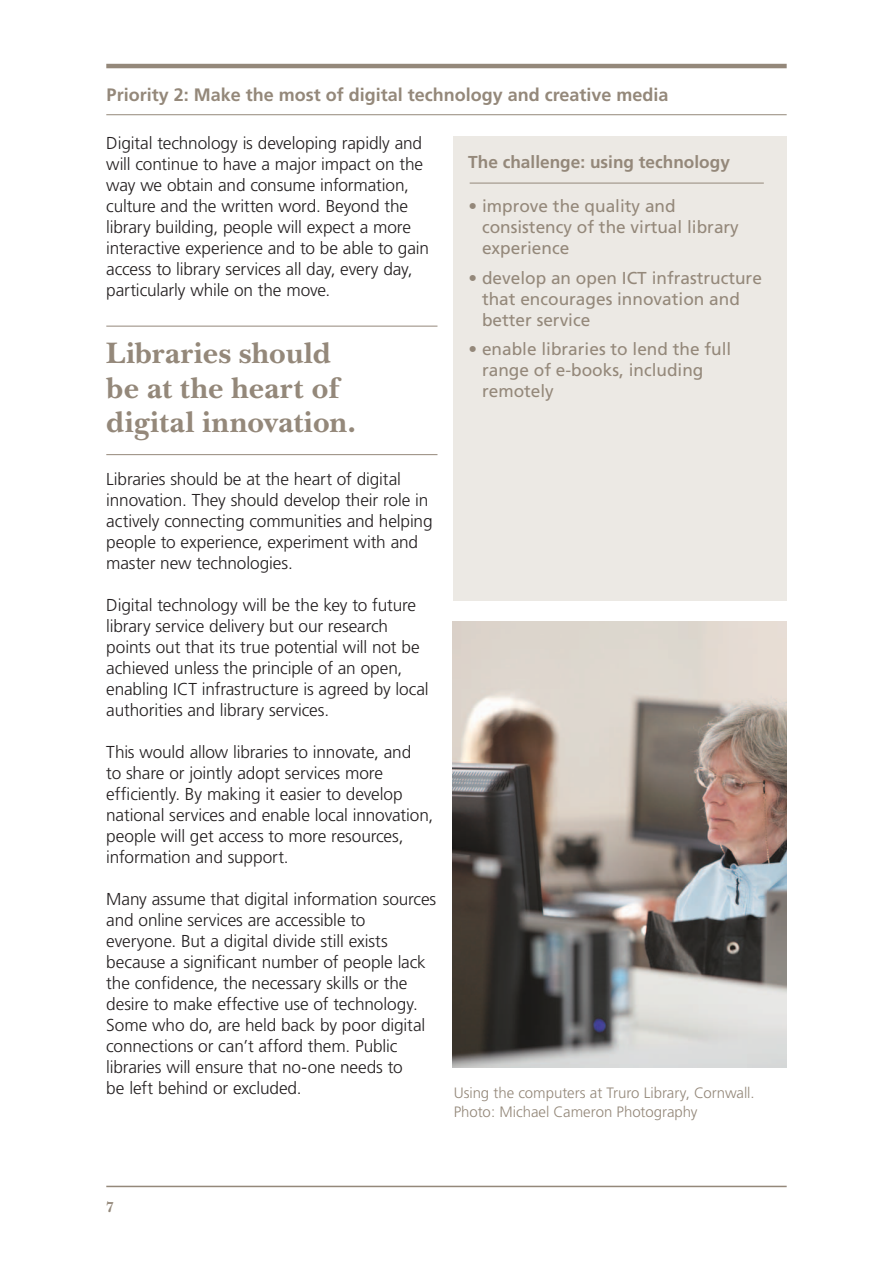
<style>
.page{position:relative;width:893px;height:1263px;background:#fff}
.page>*{position:absolute;margin:0;border:0;box-sizing:border-box;transform-origin:0 0}
.Chapter_Title{font:700 30.9px/34.2px "New Baskerville";letter-spacing:.01em;color:#94887a}
.Heading___Sub{font:700 18px "Frutiger";color:#94887a}
.Body_copy{font:300 17.25px/21px "Frutiger";letter-spacing:-.01em;color:#231f20}
.Heading_sub_smaller{font:17.25px/21px "Frutiger";color:#94887a}
.Heading_sub_smaller-2{font:700 17.25px "Frutiger";color:#94887a}
.Body_copy-2{font:300 15px/19.5px "Frutiger";letter-spacing:-.005em;color:#94887a}
.t1{font:700 15px "New Baskerville";color:#94887a}
</style>
<div class="page">
<hr style="left:106px;top:64px;width:681px;height:4px;background:#94887a">
<hr style="left:106px;top:1186px;width:681px;height:1px;background:#94887a">
<hr style="left:106px;top:114px;width:681px;height:1px;background:#94887a">
<hr style="left:106px;top:326px;width:331px;height:1px;background:#94887a">
<hr style="left:106px;top:454px;width:331px;height:1px;background:#94887a">
<div style="left:453px;top:136px;width:333px;height:464px;background:#ece9e4"></div>
<hr style="left:470px;top:183px;width:294px;height:1px;background:#94887a">
<img style="left:453px;top:622px;width:333px;height:445px">
<p class="Heading___Sub" style="left:107px;top:84px;width:563px">Priority 2: Make the most of digital technology and creative media</p>
<p class="Body_copy" style="left:106px;top:133px;width:324px">Digital technology is developing rapidly and will continue to have a major impact on the way we obtain and consume information, culture and the written word. Beyond the library building, people will expect a more interactive experience and to be able to gain access to library services all day, every day, particularly while on the move.</p>
<p class="Chapter_Title" style="left:106px;top:336px;width:251px">Libraries should be at the heart of digital innovation.</p>
<p class="Body_copy" style="left:106px;top:469px;width:328px">Libraries should be at the heart of digital innovation. They should develop their role in actively connecting communities and helping people to experience, experiment with and master new technologies.</p>
<p class="Body_copy" style="left:106px;top:595px;width:324px">Digital technology will be the key to future library service delivery but our research points out that its true potential will not be achieved unless the principle of an open, enabling ICT infrastructure is agreed by local authorities and library services.</p>
<p class="Body_copy" style="left:106px;top:742px;width:329px">This would allow libraries to innovate, and<br>to share or jointly adopt services more efficiently. By making it easier to develop national services and enable local innovation, people will get access to more resources, information and support.</p>
<p class="Body_copy" style="left:106px;top:889px;width:331px">Many assume that digital information sources and online services are accessible to everyone. But a digital divide still exists because a significant number of people lack the confidence, the necessary skills or the desire to make effective use of technology.<br>Some who do, are held back by poor digital connections or can’t afford them. Public libraries will ensure that no-one needs to<br>be left behind or excluded.</p>
<p class="Heading_sub_smaller-2" style="left:468px;top:151px;width:263px">The challenge: using technology</p>
<p class="Heading_sub_smaller" style="left:482px;top:196px;width:258px;text-indent:-13px">• improve the quality and consistency of the virtual library experience</p>
<p class="Heading_sub_smaller" style="left:482px;top:267px;width:281px;text-indent:-13px">• develop an open ICT infrastructure that encourages innovation and better service</p>
<p class="Heading_sub_smaller" style="left:482px;top:339px;width:251px;text-indent:-13px">• enable libraries to lend the full range of e-books, including remotely</p>
<p class="Body_copy-2" style="left:454px;top:1083px;width:302px">Using the computers at Truro Library, Cornwall.<br>Photo: Michael Cameron Photography</p>
<p class="t1" style="left:106px;top:1199px;width:9px">7</p>
</div>
